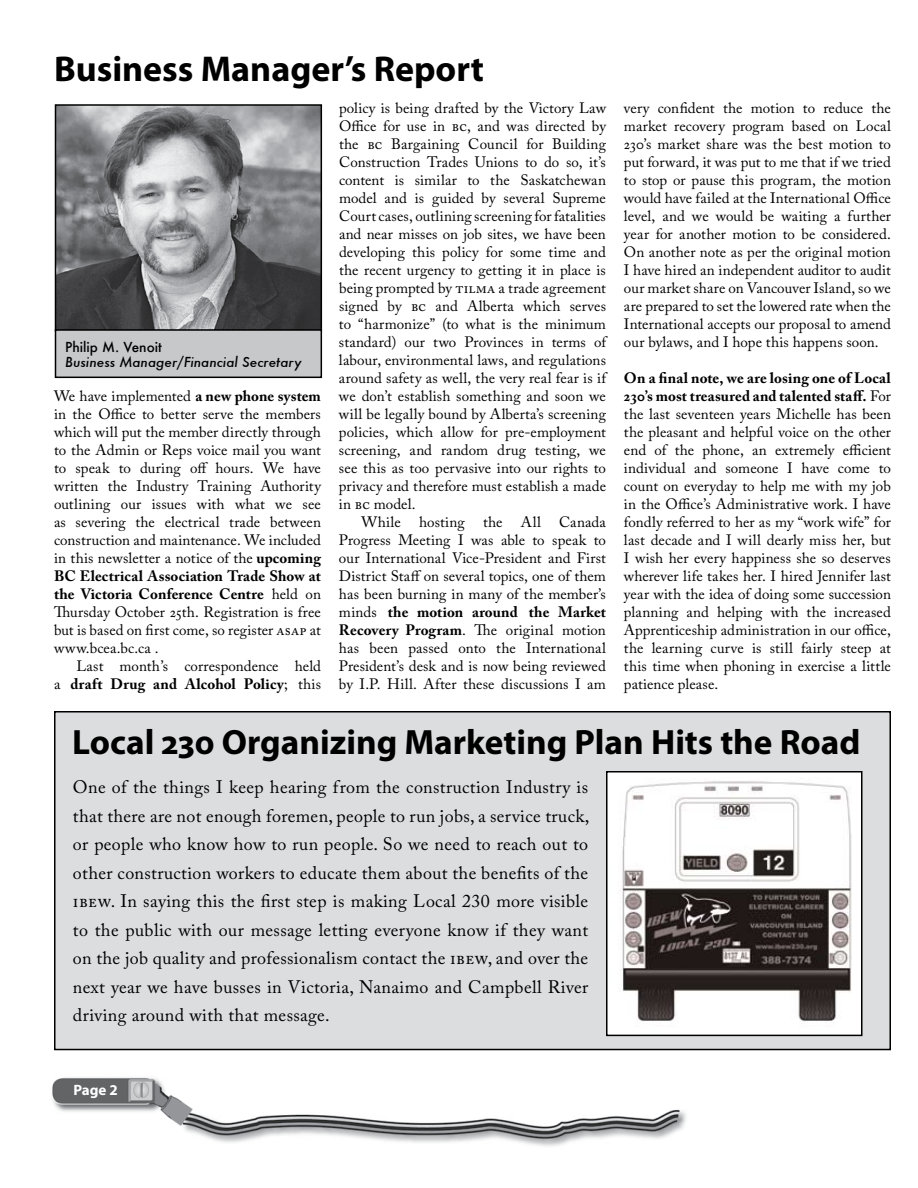
<style>
.page{position:relative;width:918px;height:1188px;background:#fff}
.page>*{position:absolute;margin:0;border:0;box-sizing:border-box;transform-origin:0 0}
.t1{font:700 36px "Myriad Pro";color:#000}
.t2{font:700 35.25px "Myriad Pro";color:#000}
.t3{font:18px/28.5px "Adobe Caslon Pro";letter-spacing:.02em;color:#000;text-align:justify}
.t4{font:15px/18px "Adobe Caslon Pro";letter-spacing:.005em;color:#000;text-align:justify}
.t5{font:700 15px "Myriad Pro";color:#fff}
.t6{font:italic 500 13.5px "Futura";color:#000}
.t7{font:500 13.5px "Futura";color:#000}
.s1{font-weight:700}
</style>
<div class="page">
<img style="left:52px;top:1077px;width:634px;height:69px">
<div style="left:55px;top:712px;width:835px;height:338px;background:#dcddde"></div>
<div style="left:54px;top:711px;width:837px;height:339px;border:2px solid #000"></div>
<img style="left:58px;top:107px;width:261px;height:221px">
<div style="left:55px;top:104px;width:267px;height:227px;border:2px solid #000"></div>
<div style="left:56px;top:330px;width:265px;height:47px;background:#c6c8ca"></div>
<div style="left:55px;top:329px;width:267px;height:49px;border:2px solid #000"></div>
<div style="left:607px;top:772px;width:255px;height:263px;background:#fff"></div>
<img style="left:620px;top:781px;width:232px;height:241px">
<div style="left:606px;top:771px;width:256px;height:265px;border:2px solid #000"></div>
<h1 class="t1" style="left:54px;top:49px;width:432px">Business Manager’s Report</h1>
<p class="t7" style="left:65px;top:337px;width:98px">Philip M. Venoit</p>
<p class="t6" style="left:65px;top:352px;width:238px">Business Manager/Financial Secretary</p>
<p class="t4" style="left:54px;top:387px;width:269px">We have implemented <span class="s1">a new phone system </span>in the Office to better serve the members which will put the member directly through to the Admin or Reps voice mail you want to speak to during off hours. We have written the Industry Training Authority outlining our issues with what we see as severing the electrical trade between construction and maintenance. We included in this newsletter a notice of the <span class="s1">upcoming BC Electrical Association Trade Show at the Victoria Conference Centre</span> held on Thursday October 25th. Registration is free but is based on first come, so register ASAP at www.bcea.bc.ca .</p>
<p class="t4" style="left:54px;top:657px;width:269px;text-align:right">Last month’s correspondence held<br>a <span class="s1">draft Drug and Alcohol Policy</span>; this</p>
<p class="t4" style="left:339px;top:99px;width:269px">policy is being drafted by the Victory Law Office for use in BC, and was directed by the BC Bargaining Council for Building Construction Trades Unions to do so, it’s content is similar to the Saskatchewan model and is guided by several Supreme Court cases, outlining screening for fatalities and near misses on job sites, we have been developing this policy for some time and the recent urgency to getting it in place is being prompted by TILMA a trade agreement signed by BC and Alberta which serves to “harmonize” (to what is the minimum standard) our two Provinces in terms of labour, environmental laws, and regulations around safety as well, the very real fear is if we don’t establish something and soon we will be legally bound by Alberta’s screening policies, which allow for pre-employment screening, and random drug testing, we see this as too pervasive into our rights to privacy and therefore must establish a made in BC model.</p>
<p class="t4" style="left:339px;top:513px;width:269px;text-indent:22px">While hosting the All Canada Progress Meeting I was able to speak to our International Vice-President and First District Staff on several topics, one of them has been burning in many of the member’s minds <span class="s1">the motion around the Market Recovery Program</span>. The original motion has been passed onto the International President’s desk and is now being reviewed by I.P. Hill. After these discussions I am</p>
<p class="t4" style="left:624px;top:99px;width:268px">very confident the motion to reduce the market recovery program based on Local 230’s market share was the best motion to put forward, it was put to me that if we tried to stop or pause this program, the motion would have failed at the International Office level, and we would be waiting a further year for another motion to be considered.<br>On another note as per the original motion I have hired an independent auditor to audit our market share on Vancouver Island, so we are prepared to set the lowered rate when the International accepts our proposal to amend our bylaws, and I hope this happens soon.</p>
<p class="t4" style="left:624px;top:369px;width:269px"><span class="s1">On a final note, we are losing one of Local 230’s most treasured and talented staff.</span> For the last seventeen years Michelle has been the pleasant and helpful voice on the other end of the phone, an extremely efficient individual and someone I have come to count on everyday to help me with my job in the Office’s Administrative work. I have fondly referred to her as my “work wife” for last decade and I will dearly miss her, but I wish her every happiness she so deserves wherever life takes her. I hired Jennifer last year with the idea of doing some succession planning and helping with the increased Apprenticeship administration in our office, the learning curve is still fairly steep at this time when phoning in exercise a little patience please.</p>
<h2 class="t2" style="left:72px;top:722px;width:790px">Local 230 Organizing Marketing Plan Hits the Road</h2>
<p class="t3" style="left:73px;top:773px;width:518px">One of the things I keep hearing from the construction Industry is that there are not enough foremen, people to run jobs, a service truck, or people who know how to run people. So we need to reach out to other construction workers to educate them about the benefits of the IBEW. In saying this the first step is making Local 230 more visible to the public with our message letting everyone know if they want on the job quality and professionalism contact the IBEW, and over the next year we have busses in Victoria, Nanaimo and Campbell River driving around with that message.</p>
<p class="t5" style="left:73px;top:1081px;width:46px">Page 2</p>
</div>
